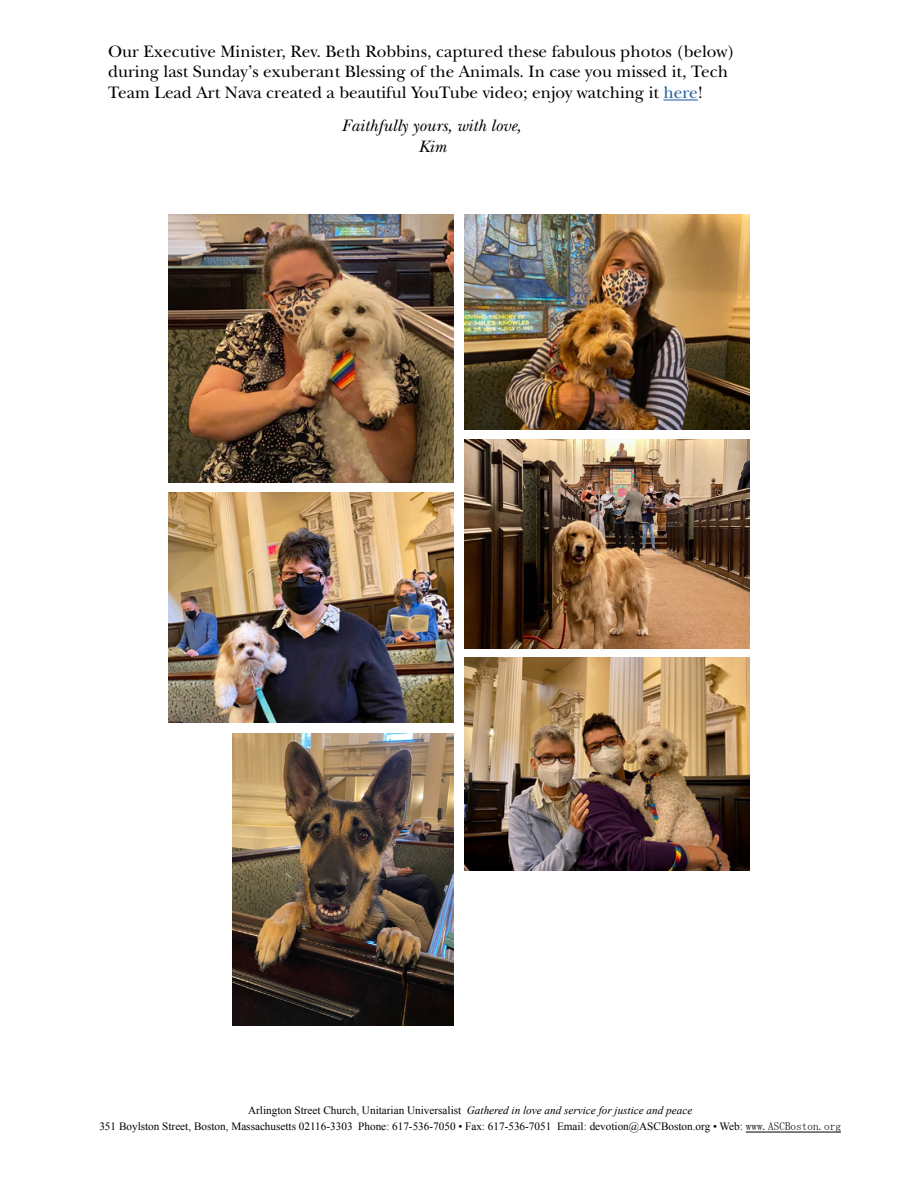
<style>
.page{position:relative;width:918px;height:1188px;background:#fff}
.page>*{position:absolute;margin:0;border:0;box-sizing:border-box;transform-origin:0 0}
.t1{font:17.25px/20.2px "New Baskerville";color:#000}
.t2{font:italic 17.25px/20.2px "New Baskerville";color:#000;text-align:center}
.t3{font:11.25px/16.5px "Times New Roman";color:#000;text-align:center}
.s1{color:#215e9e}
.s2{font-style:italic}
.s3{font-family:"MS Mincho"}
</style>
<div class="page">
<hr style="left:663px;top:99px;width:35px;height:2px;background:#215e9e">
<hr style="left:746px;top:1132px;width:95px;height:1px;background:#000">
<img style="left:464px;top:215px;width:286px;height:214px">
<img style="left:464px;top:440px;width:286px;height:209px">
<img style="left:168px;top:493px;width:286px;height:230px">
<img style="left:464px;top:657px;width:286px;height:214px">
<img style="left:168px;top:215px;width:286px;height:268px">
<img style="left:232px;top:733px;width:222px;height:293px">
<p class="t1" style="left:108px;top:41px;width:629px">Our Executive Minister, Rev. Beth Robbins, captured these fabulous photos (below) during last Sunday’s exuberant Blessing of the Animals. In case you missed it, Tech<br>Team Lead Art Nava created a beautiful YouTube video; enjoy watching it <span class="s1">here</span>!</p>
<h1 class="t2" style="left:343px;top:116px;width:180px">Faithfully yours, with love,<br>Kim</h1>
<p class="t3" style="left:99px;top:1102px;width:743px">Arlington Street Church, Unitarian Universalist <span class="s2">Gathered in love and service for justice and peace<br></span>351 Boylston Street, Boston, Massachusetts 02116-3303 Phone: 617-536-7050 • Fax: 617-536-7051 Email: devotion@ASCBoston.org • Web: <span class="s3">www.ASCBoston.org</span></p>
</div>
